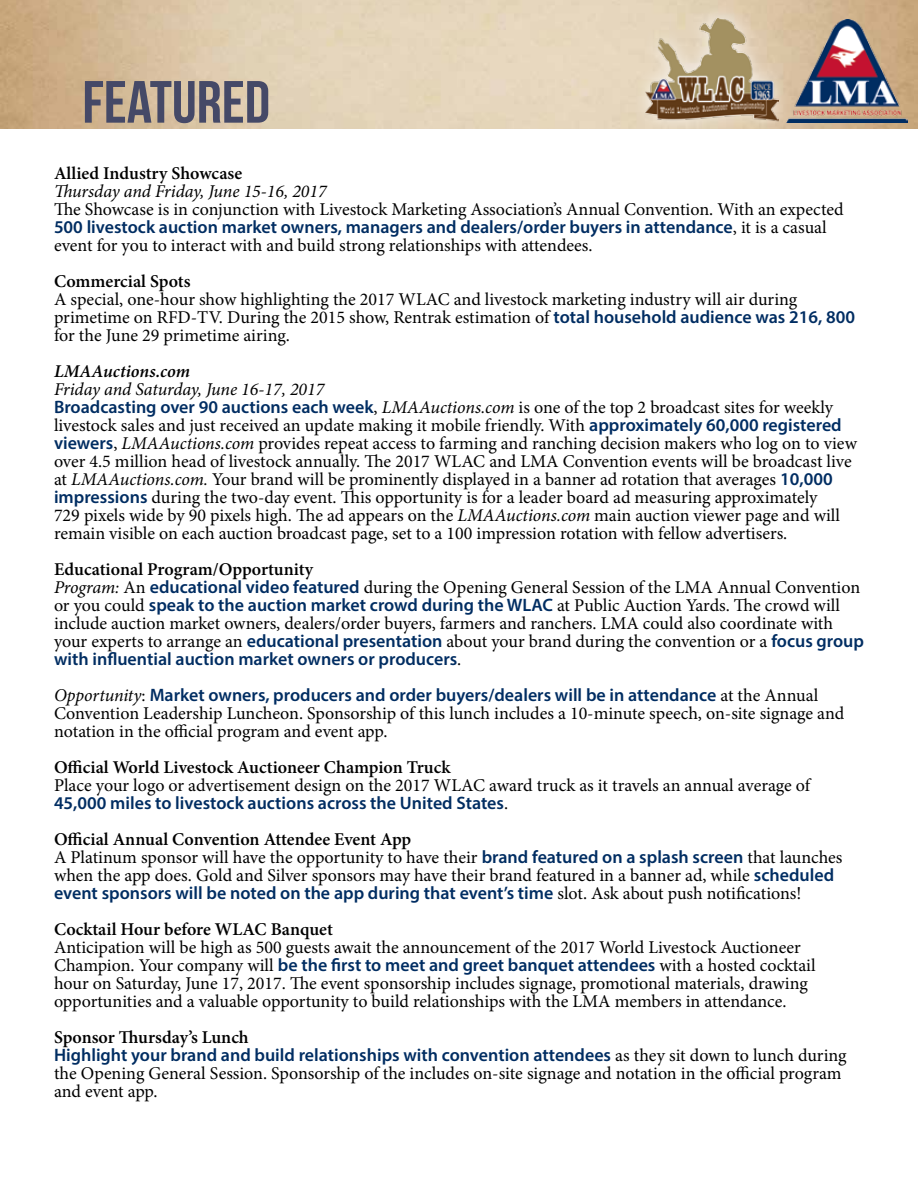
<style>
.page{position:relative;width:918px;height:1188px;background:#fff}
.page>*{position:absolute;margin:0;border:0;box-sizing:border-box;transform-origin:0 0}
.t1{font:59.4px "Bebas Neue";color:#454967;scale:1.05 1}
.t2{font:18px/18px "Minion Pro";color:#000}
.t3{font:600 18px/36px "Myriad Pro";color:#002d62}
.t4{font:600 18px "Minion Pro";color:#000}
.t5{font:italic 18px "Minion Pro";letter-spacing:-.005em;color:#000}
.t6{font:italic 600 18px "Minion Pro";color:#000}
.s1{font-family:"Minion Pro";font-weight:400;color:#000}
.s2{font-family:"Myriad Pro";font-weight:600;color:#002d62}
.s3{font-style:italic}
.s4{font-weight:600}
.s5{font-family:"Minion Pro";font-weight:400;font-style:italic;color:#000}
</style>
<div class="page">
<img style="left:0;top:0;width:918px;height:129px">
<div style="left:631px;top:3px;width:161px;height:132px;background:#fff;opacity:.75"></div>
<img style="left:645px;top:19px;width:133px;height:104px">
<img style="left:786px;top:19px;width:121px;height:104px">
<h1 class="t1" style="left:82px;top:70px;width:180px">FEATURED</h1>
<p class="t4" style="left:54px;top:160px;width:190px">Allied Industry Showcase</p>
<p class="t5" style="left:54px;top:179px;width:274px">Thursday and Friday, June 15-16, 2017</p>
<p class="t2" style="left:54px;top:200px;width:791px">The Showcase is in conjunction with Livestock Marketing Association’s Annual Convention. With an expected</p>
<p class="t3" style="left:54px;top:208px;width:774px">500 livestock auction market owners, managers and dealers/order buyers in attendance<span class="s1">, it is a casual</span></p>
<p class="t2" style="left:54px;top:236px;width:540px">event for you to interact with and build strong relationships with attendees.</p>
<p class="t4" style="left:54px;top:268px;width:138px">Commercial Spots</p>
<p class="t2" style="left:54px;top:290px;width:803px">A special, one-hour show highlighting the 2017 WLAC and livestock marketing industry will air during primetime on RFD-TV. During the 2015 show, Rentrak estimation of <span class="s2">total household audience was 216, 800 </span>for the June 29 primetime airing.</p>
<p class="t6" style="left:54px;top:358px;width:138px">LMAAuctions.com</p>
<p class="t2" style="left:54px;top:380px;width:805px"><span class="s3">Friday and Saturday, June 16-17, 2017<br></span><span class="s2">Broadcasting over 90 auctions each week</span>, <span class="s3">LMAAuctions.com</span> is one of the top 2 broadcast sites for weekly livestock sales and just received an update making it mobile friendly. With <span class="s2">approximately 60,000 registered viewers</span>, <span class="s3">LMAAuctions.com</span> provides repeat access to farming and ranching decision makers who log on to view over 4.5 million head of livestock annually. The 2017 WLAC and LMA Convention events will be broadcast live at <span class="s3">LMAAuctions.com.</span> Your brand will be prominently displayed in a banner ad rotation that averages <span class="s2">10,000 impressions</span> during the two-day event. This opportunity is for a leader board ad measuring approximately<br>729 pixels wide by 90 pixels high. The ad appears on the <span class="s3">LMAAuctions.com</span> main auction viewer page and will remain visible on each auction broadcast page, set to a 100 impression rotation with fellow advertisers.</p>
<p class="t2" style="left:54px;top:560px;width:812px"><span class="s4">Educational Program/Opportunity<br></span><span class="s3">Program:</span> An <span class="s2">educational video featured</span> during the Opening General Session of the LMA Annual Convention or you could <span class="s2">speak to the auction market crowd during the WLAC</span> at Public Auction Yards. The crowd will include auction market owners, dealers/order buyers, farmers and ranchers. LMA could also coordinate with your experts to arrange an <span class="s2">educational presentation</span> about your brand during the convention or a <span class="s2">focus group</span></p>
<p class="t3" style="left:54px;top:640px;width:766px">with influential auction market owners or producers<span class="s1">.<br></span><span class="s5">Opportunity</span><span class="s1">:</span> Market owners, producers and order buyers/dealers will be in attendance <span class="s1">at the Annual</span></p>
<p class="t2" style="left:54px;top:704px;width:792px">Convention Leadership Luncheon. Sponsorship of this lunch includes a 10-minute speech, on-site signage and notation in the official program and event app.</p>
<p class="t4" style="left:54px;top:754px;width:398px">Official World Livestock Auctioneer Champion Truck</p>
<p class="t2" style="left:54px;top:776px;width:758px">Place your logo or advertisement design on the 2017 WLAC award truck as it travels an annual average of</p>
<p class="t3" style="left:54px;top:784px;width:456px">45,000 miles to livestock auctions across the United States<span class="s1">.</span></p>
<p class="t2" style="left:54px;top:830px;width:790px"><span class="s4">Official Annual Convention Attendee Event App<br></span>A Platinum sponsor will have the opportunity to have their <span class="s2">brand featured on a splash screen</span> that launches when the app does. Gold and Silver sponsors may have their brand featured in a banner ad, while <span class="s2">scheduled</span></p>
<p class="t3" style="left:54px;top:874px;width:749px">event sponsors will be noted on the app during that event’s time <span class="s1">slot. Ask about push notifications!</span></p>
<p class="t4" style="left:54px;top:916px;width:280px">Cocktail Hour before WLAC Banquet</p>
<p class="t2" style="left:54px;top:938px;width:763px">Anticipation will be high as 500 guests await the announcement of the 2017 World Livestock Auctioneer Champion. Your company will <span class="s2">be the first to meet and greet banquet attendees</span> with a hosted cocktail hour on Saturday, June 17, 2017. The event sponsorship includes signage, promotional materials, drawing opportunities and a valuable opportunity to build relationships with the LMA members in attendance.</p>
<p class="t4" style="left:54px;top:1024px;width:196px">Sponsor Thursday’s Lunch</p>
<p class="t3" style="left:54px;top:1036px;width:794px">Highlight your brand and build relationships with convention attendees <span class="s1">as they sit down to lunch during</span></p>
<p class="t2" style="left:54px;top:1064px;width:789px">the Opening General Session. Sponsorship of the includes on-site signage and notation in the official program and event app.</p>
</div>
